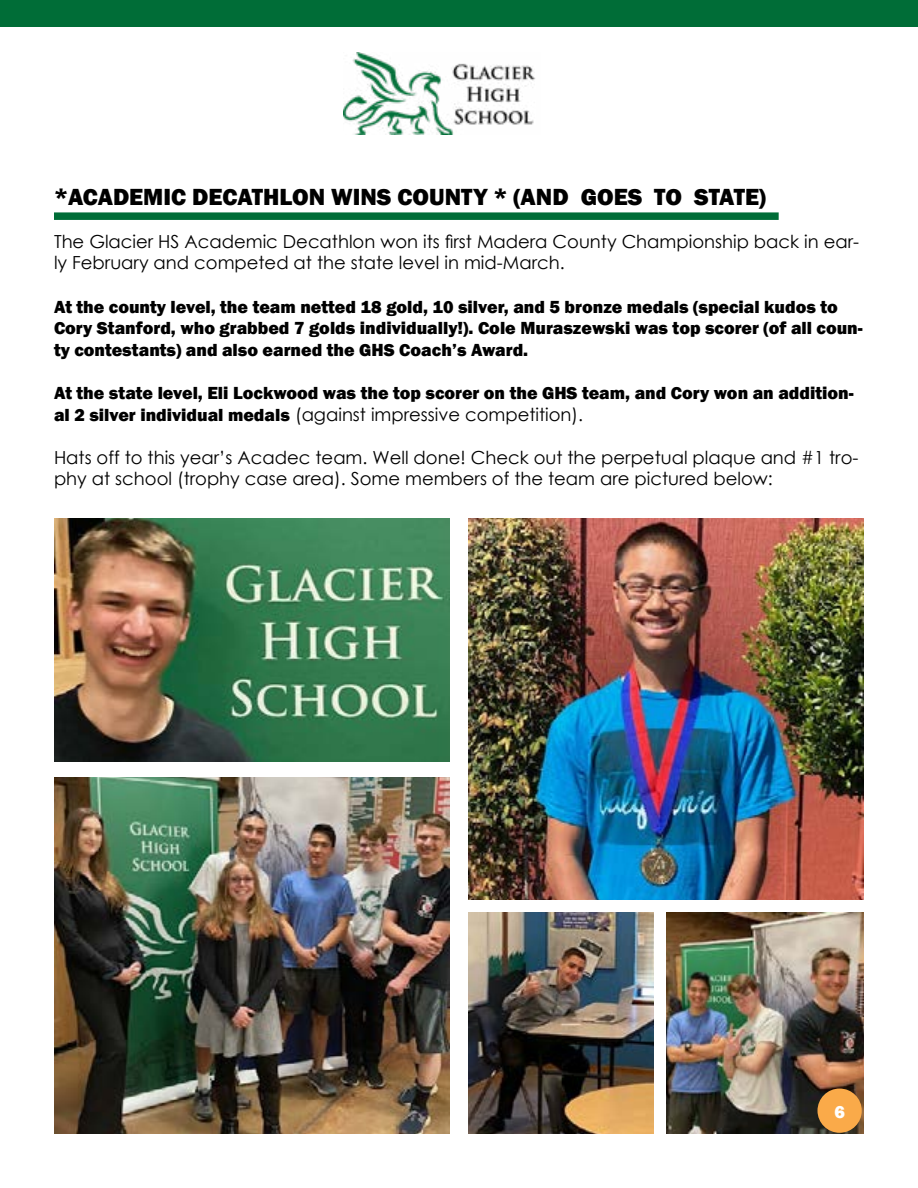
<style>
.page{position:relative;width:918px;height:1188px;background:#fff}
.page>*{position:absolute;margin:0;border:0;box-sizing:border-box;transform-origin:0 0}
.t1{font:800 24px "Franklin Gothic";color:#000}
.t2{font:18px/21.6px "Century Gothic";color:#000}
.t3{font:800 18px/21.6px "Franklin Gothic";color:#000}
.t4{font:800 18px "Franklin Gothic";color:#fff}
.s1{font-family:"Franklin Gothic";font-weight:800}
</style>
<div class="page">
<img style="left:666px;top:913px;width:198px;height:221px">
<div style="left:818px;top:1089px;width:44px;height:44px;background:#faaa49;border-radius:50%"></div>
<img style="left:54px;top:518px;width:396px;height:243px">
<img style="left:468px;top:518px;width:396px;height:381px">
<img style="left:54px;top:778px;width:396px;height:356px">
<div style="left:54px;top:212px;width:725px;height:8px;background:#006d37"></div>
<img style="left:468px;top:913px;width:185px;height:221px">
<img style="left:343px;top:53px;width:193px;height:82px">
<div style="left:0;top:0;width:918px;height:27px;background:#006d37"></div>
<h1 class="t1" style="left:54px;top:181px;width:714px">*ACADEMIC DECATHLON WINS COUNTY * (AND GOES TO STATE)</h1>
<p class="t2" style="left:54px;top:230px;width:807px">The Glacier HS Academic Decathlon won its first Madera County Championship back in ear&shy;ly February and competed at the state level in mid-March.</p>
<p class="t3" style="left:54px;top:296px;width:810px">At the county level, the team netted 18 gold, 10 silver, and 5 bronze medals (special kudos to<br>Cory Stanford, who grabbed 7 golds individually!). Cole Muraszewski was top scorer (of all coun&shy;ty contestants) and also earned the GHS Coach’s Award.</p>
<p class="t3" style="left:54px;top:382px;width:801px">At the state level, Eli Lockwood was the top scorer on the GHS team, and Cory won an addition-</p>
<p class="t2" style="left:54px;top:403px;width:531px"><span class="s1">al 2 silver individual medals</span> (against impressive competition).</p>
<p class="t2" style="left:54px;top:446px;width:806px">Hats off to this year’s Acadec team. Well done! Check out the perpetual plaque and #1 tro&shy;phy at school (trophy case area). Some members of the team are pictured below:</p>
<p class="t4" style="left:834px;top:1100px;width:12px">6</p>
</div>
